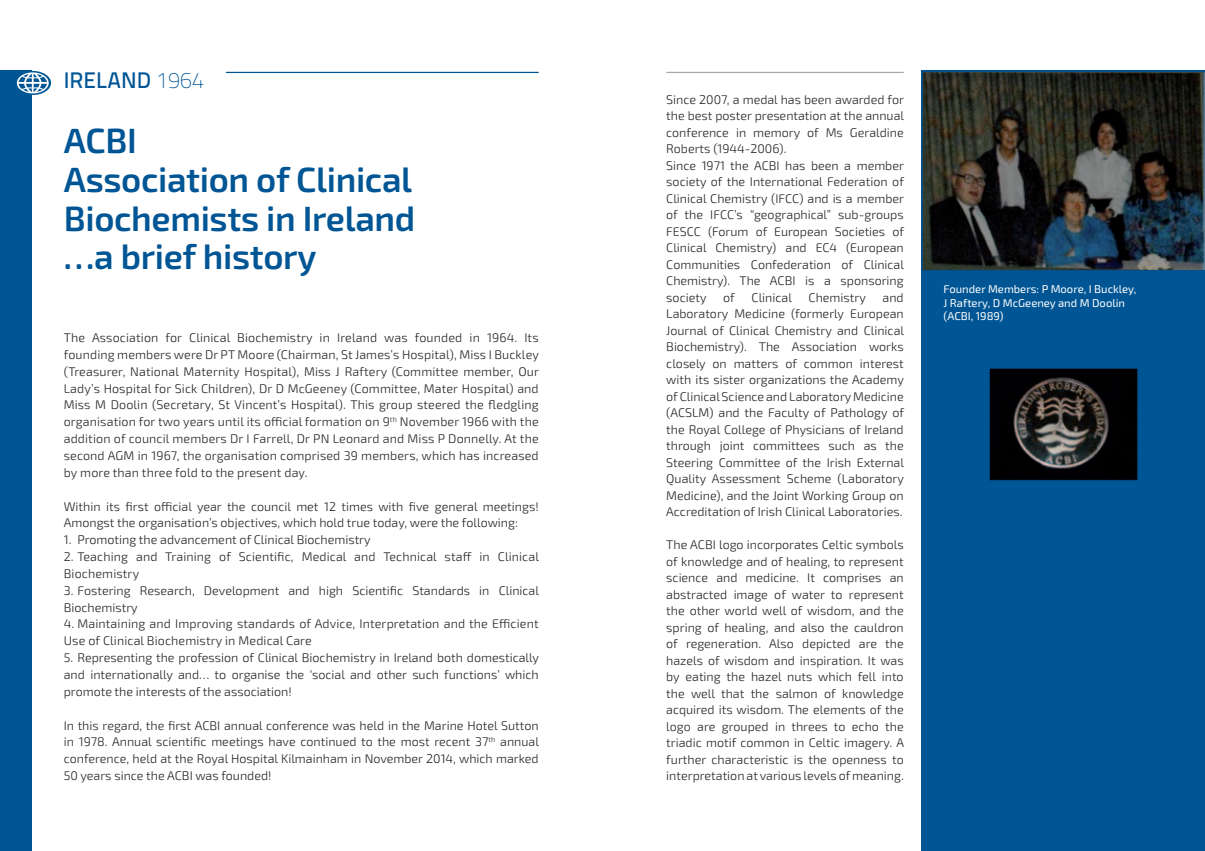
<style>
.page{position:relative;width:1205px;height:851px;background:#fff}
.page>*{position:absolute;margin:0;border:0;box-sizing:border-box;transform-origin:0 0}
.t1{font:600 35px/38.8px "Exo 2.0";letter-spacing:-.01em;color:#005595}
.t2{font:22.5px "Titillium Text 14 L 600 wt";color:#005595}
.t3{font:300 12.5px/16.5px "Exo 2.0";color:#231f20;text-align:justify}
.t4{font:11.25px/13.8px "Exo 2.0";color:#fff}
.s1{font-family:"Titillium Text 14 L";font-weight:700}
</style>
<div class="page">
<div style="left:921px;top:71px;width:284px;height:779px;background:#005595"></div>
<div style="left:0;top:71px;width:32px;height:779px;background:#005595"></div>
<svg style="left:15px;top:71px;width:36px;height:24px"></svg>
<svg style="left:17px;top:72px;width:32px;height:21px"></svg>
<hr style="left:226px;top:72px;width:313px;height:1px;background:#005595">
<hr style="left:666px;top:72px;width:238px;height:1px;background:#a8a9ad">
<img style="left:923px;top:73px;width:280px;height:196px">
<div style="left:921px;top:71px;width:284px;height:200px;border:1px solid #004f8c"></div>
<img style="left:991px;top:370px;width:145px;height:108px">
<div style="left:989px;top:368px;width:149px;height:112px;border:1px solid #004f8c"></div>
<h2 class="t2" style="left:64px;top:66px;width:142px">IRELAND <span class="s1">1964</span></h2>
<h1 class="t1" style="left:64px;top:122px;width:353px">ACBI<br>Association of Clinical<br>Biochemists in Ireland …a brief history</h1>
<p class="t3" style="left:64px;top:329px;width:477px;line-height:16.9px">The Association for Clinical Biochemistry in Ireland was founded in 1964. Its founding members were Dr PT Moore (Chairman, St James’s Hospital), Miss I Buckley (Treasurer, National Maternity Hospital), Miss J Raftery (Committee member, Our Lady’s Hospital for Sick Children), Dr D McGeeney (Committee, Mater Hospital) and Miss M Doolin (Secretary, St Vincent’s Hospital). This group steered the fledgling organisation for two years until its official formation on 9<sup>th</sup> November 1966 with the addition of council members Dr I Farrell, Dr PN Leonard and Miss P Donnelly. At the second AGM in 1967, the organisation comprised 39 members, which has increased by more than three fold to the present day.</p>
<p class="t3" style="left:64px;top:498px;width:476px;line-height:16.9px">Within its first official year the council met 12 times with five general meetings!<br>Amongst the organisation’s objectives, which hold true today, were the following:</p>
<p class="t3" style="left:64px;top:531px;width:308px">1. Promoting the advancement of Clinical Biochemistry</p>
<p class="t3" style="left:64px;top:548px;width:477px;line-height:16.9px">2. Teaching and Training of Scientific, Medical and Technical staff in Clinical<br>Biochemistry</p>
<p class="t3" style="left:64px;top:582px;width:477px;line-height:16.9px">3. Fostering Research, Development and high Scientific Standards in Clinical<br>Biochemistry</p>
<p class="t3" style="left:64px;top:615px;width:476px;line-height:16.9px">4. Maintaining and Improving standards of Advice, Interpretation and the Efficient<br>Use of Clinical Biochemistry in Medical Care</p>
<p class="t3" style="left:64px;top:649px;width:477px;line-height:16.9px">5. Representing the profession of Clinical Biochemistry in Ireland both domestically and internationally and… to organise the ‘social and other such functions’ which promote the interests of the association!</p>
<p class="t3" style="left:64px;top:717px;width:477px;line-height:16.9px">In this regard, the first ACBI annual conference was held in the Marine Hotel Sutton in 1978. Annual scientific meetings have continued to the most recent 37<sup>th</sup> annual conference, held at the Royal Hospital Kilmainham in November 2014, which marked 50 years since the ACBI was founded!</p>
<p class="t3" style="left:666px;top:91px;width:239px;text-align:left">Since 2007, a medal has been awarded for the best poster presentation at the annual conference in memory of Ms Geraldine Roberts (1944-2006).<br>Since 1971 the ACBI has been a member society of the International Federation of Clinical Chemistry (IFCC) and is a member of the IFCC’s “geographical” sub-groups FESCC (Forum of European Societies of Clinical Chemistry) and EC4 (European Communities Confederation of Clinical Chemistry). The ACBI is a sponsoring society</p>
<p class="t3" style="left:723px;top:289px;width:13px">of</p>
<p class="t3" style="left:751px;top:289px;width:42px">Clinical</p>
<p class="t3" style="left:808px;top:289px;width:59px">Chemistry</p>
<p class="t3" style="left:666px;top:289px;width:239px;text-indent:216px">and Laboratory Medicine (formerly European Journal of Clinical Chemistry and Clinical Biochemistry). The Association works closely on matters of common interest with its sister organizations the Academy of Clinical Science and Laboratory Medicine (ACSLM) and the Faculty of Pathology of the Royal College of Physicians of Ireland through joint committees such as the Steering Committee of the Irish External Quality Assessment Scheme (Laboratory Medicine), and the Joint Working Group on Accreditation of Irish Clinical Laboratories.</p>
<p class="t3" style="left:666px;top:536px;width:239px">The ACBI logo incorporates Celtic symbols of knowledge and of healing, to represent science and medicine. It comprises an abstracted image of water to represent the other world well of wisdom, and the spring of healing, and also the cauldron of regeneration. Also depicted are the hazels of wisdom and inspiration. It was by eating the hazel nuts which fell into the well that the salmon of knowledge acquired its wisdom. The elements of the logo are grouped in threes to echo the triadic motif common in Celtic imagery. A further characteristic is the openness to interpretation at various levels of meaning.</p>
<p class="t4" style="left:943px;top:282px;width:194px">Founder Members: P Moore, I Buckley,<br>J Raftery, D McGeeney and M Doolin (ACBI, 1989)</p>
</div>
